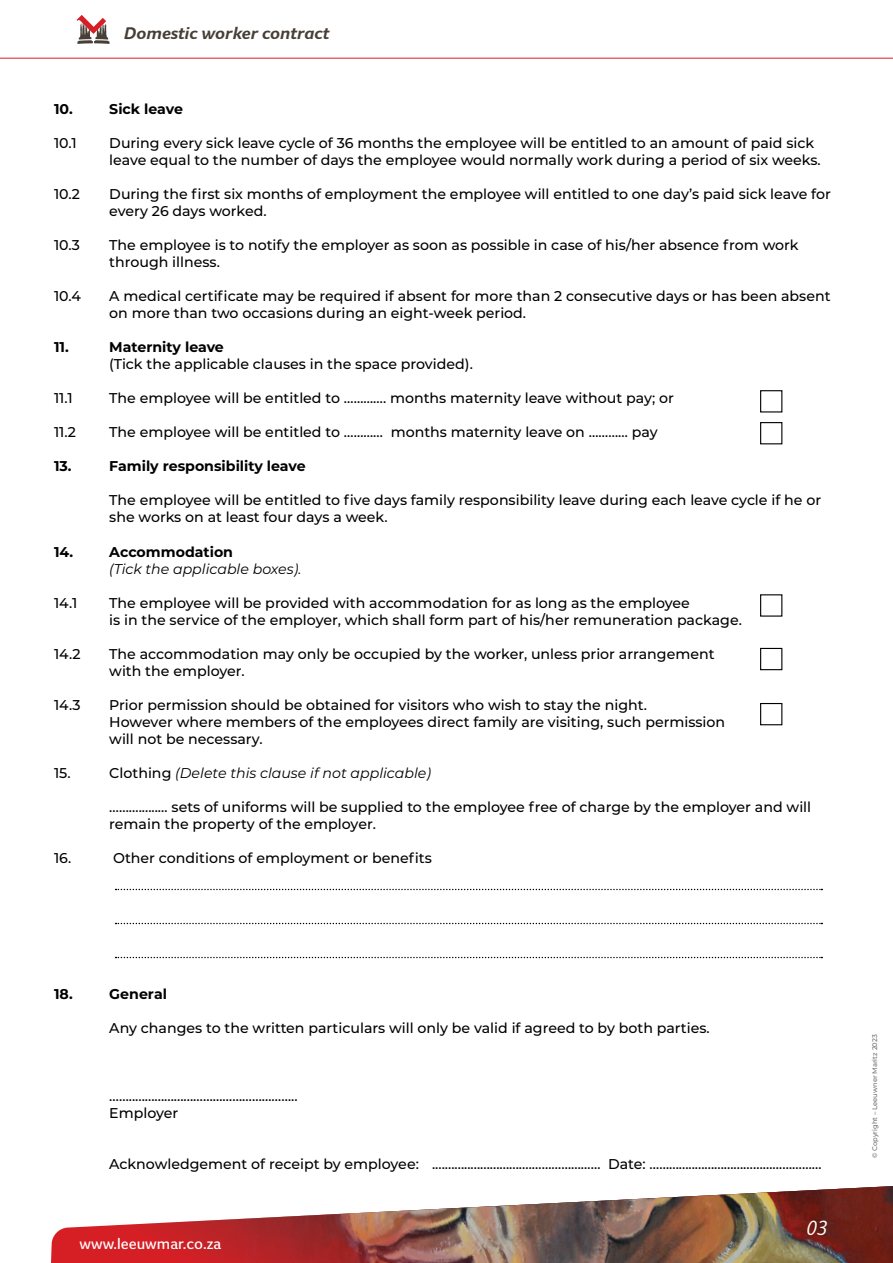
<style>
.page{position:relative;width:893px;height:1263px;background:#fff}
.page>*{position:absolute;margin:0;border:0;box-sizing:border-box;transform-origin:0 0}
.t1{font:italic 20.4px "Giacomo";color:#fff}
.t2{font:italic 700 16.65px "Giacomo";color:#473f36}
.t3{font:500 15px "Giacomo";color:#fff}
.t4{font:500 14.1px/17px "Montserrat";color:#000}
.t5{font:700 14.1px "Montserrat";color:#000}
.t6{font:italic 14.1px "Montserrat";color:#000}
.t7{font:500 6.75px "Montserrat";color:#6d6e71}
.s1{font-weight:500;font-style:normal}
</style>
<div class="page">
<hr style="left:0;top:58px;width:893px;height:1px;background:#d61f25">
<svg style="left:77px;top:15px;width:33px;height:29px"></svg>
<svg style="left:116px;top:889px;width:706px;height:1px"></svg>
<svg style="left:116px;top:923px;width:706px;height:1px"></svg>
<svg style="left:116px;top:957px;width:706px;height:1px"></svg>
<div style="left:760px;top:390px;width:22px;height:22px;border:1px solid #000"></div>
<div style="left:760px;top:422px;width:22px;height:22px;border:1px solid #000"></div>
<div style="left:760px;top:648px;width:22px;height:22px;border:1px solid #000"></div>
<div style="left:760px;top:703px;width:22px;height:22px;border:1px solid #000"></div>
<img style="left:51px;top:1186px;width:842px;height:77px">
<p class="t2" style="left:124px;top:23px;width:207px">Domestic worker contract</p>
<p class="t5" style="left:54px;top:99px;width:20px">10.</p>
<p class="t5" style="left:109px;top:99px;width:75px">Sick leave</p>
<p class="t4" style="left:54px;top:134px;width:24px">10.1</p>
<p class="t4" style="left:109px;top:134px;width:713px">During every sick leave cycle of 36 months the employee will be entitled to an amount of paid sick leave equal to the number of days the employee would normally work during a period of six weeks.</p>
<p class="t4" style="left:54px;top:185px;width:28px">10.2</p>
<p class="t4" style="left:109px;top:185px;width:723px">During the first six months of employment the employee will entitled to one day’s paid sick leave for every 26 days worked.</p>
<p class="t4" style="left:54px;top:236px;width:27px">10.3</p>
<p class="t4" style="left:109px;top:236px;width:691px">The employee is to notify the employer as soon as possible in case of his/her absence from work through illness.</p>
<p class="t4" style="left:54px;top:287px;width:29px">10.4</p>
<p class="t4" style="left:109px;top:287px;width:723px">A medical certificate may be required if absent for more than 2 consecutive days or has been absent on more than two occasions during an eight-week period.</p>
<p class="t5" style="left:54px;top:337px;width:16px">11.</p>
<p class="t5" style="left:109px;top:337px;width:116px">Maternity leave</p>
<p class="t4" style="left:109px;top:355px;width:365px">(Tick the applicable clauses in the space provided).</p>
<p class="t4" style="left:54px;top:389px;width:20px">11.1</p>
<p class="t4" style="left:109px;top:389px;width:566px">The employee will be entitled to …………. months maternity leave without pay; or</p>
<p class="t4" style="left:54px;top:423px;width:23px">11.2</p>
<p class="t4" style="left:109px;top:423px;width:550px">The employee will be entitled to ………… months maternity leave on ………… pay</p>
<p class="t5" style="left:54px;top:456px;width:19px">13.</p>
<p class="t5" style="left:109px;top:456px;width:198px">Family responsibility leave</p>
<p class="t4" style="left:109px;top:491px;width:713px">The employee will be entitled to five days family responsibility leave during each leave cycle if he or she works on at least four days a week.</p>
<p class="t5" style="left:54px;top:541px;width:21px">14.</p>
<p class="t5" style="left:109px;top:541px;width:125px">Accommodation</p>
<p class="t6" style="left:109px;top:559px;width:194px">(Tick the applicable boxes).</p>
<p class="t4" style="left:54px;top:593px;width:25px">14.1</p>
<p class="t4" style="left:109px;top:593px;width:634px">The employee will be provided with accommodation for as long as the employee<br>is in the service of the employer, which shall form part of his/her remuneration package.</p>
<p class="t4" style="left:54px;top:644px;width:28px">14.2</p>
<p class="t4" style="left:109px;top:644px;width:607px">The accommodation may only be occupied by the worker, unless prior arrangement with the employer.</p>
<p class="t4" style="left:54px;top:695px;width:28px">14.3</p>
<p class="t4" style="left:109px;top:695px;width:617px">Prior permission should be obtained for visitors who wish to stay the night.<br>However where members of the employees direct family are visiting, such permission will not be necessary.</p>
<p class="t4" style="left:54px;top:764px;width:18px">15.</p>
<p class="t6" style="left:109px;top:763px;width:323px"><span class="s1">Clothing</span> (Delete this clause if not applicable)</p>
<p class="t4" style="left:109px;top:798px;width:703px">………......… sets of uniforms will be supplied to the employee free of charge by the employer and will remain the property of the employer.</p>
<p class="t4" style="left:54px;top:849px;width:19px">16.</p>
<p class="t4" style="left:113px;top:849px;width:320px">Other conditions of employment or benefits</p>
<p class="t5" style="left:54px;top:984px;width:20px">18.</p>
<p class="t5" style="left:109px;top:984px;width:59px">General</p>
<p class="t4" style="left:109px;top:1019px;width:602px">Any changes to the written particulars will only be valid if agreed to by both parties.</p>
<p class="t4" style="left:109px;top:1087px;width:190px">……....................…………………………..<br>Employer</p>
<p class="t4" style="left:109px;top:1155px;width:714px">Acknowledgement of receipt by employee: ............................…………………… Date: …….......................……………………</p>
<p class="t3" style="left:80px;top:1235px;width:143px">www.leeuwmar.co.za</p>
<h1 class="t1" style="left:806px;top:1216px;width:23px">03</h1>
<p class="t7" style="left:870px;top:1158px;width:125px;rotate:-90deg">© Copyright – Leeuwner Maritz 2023</p>
</div>
